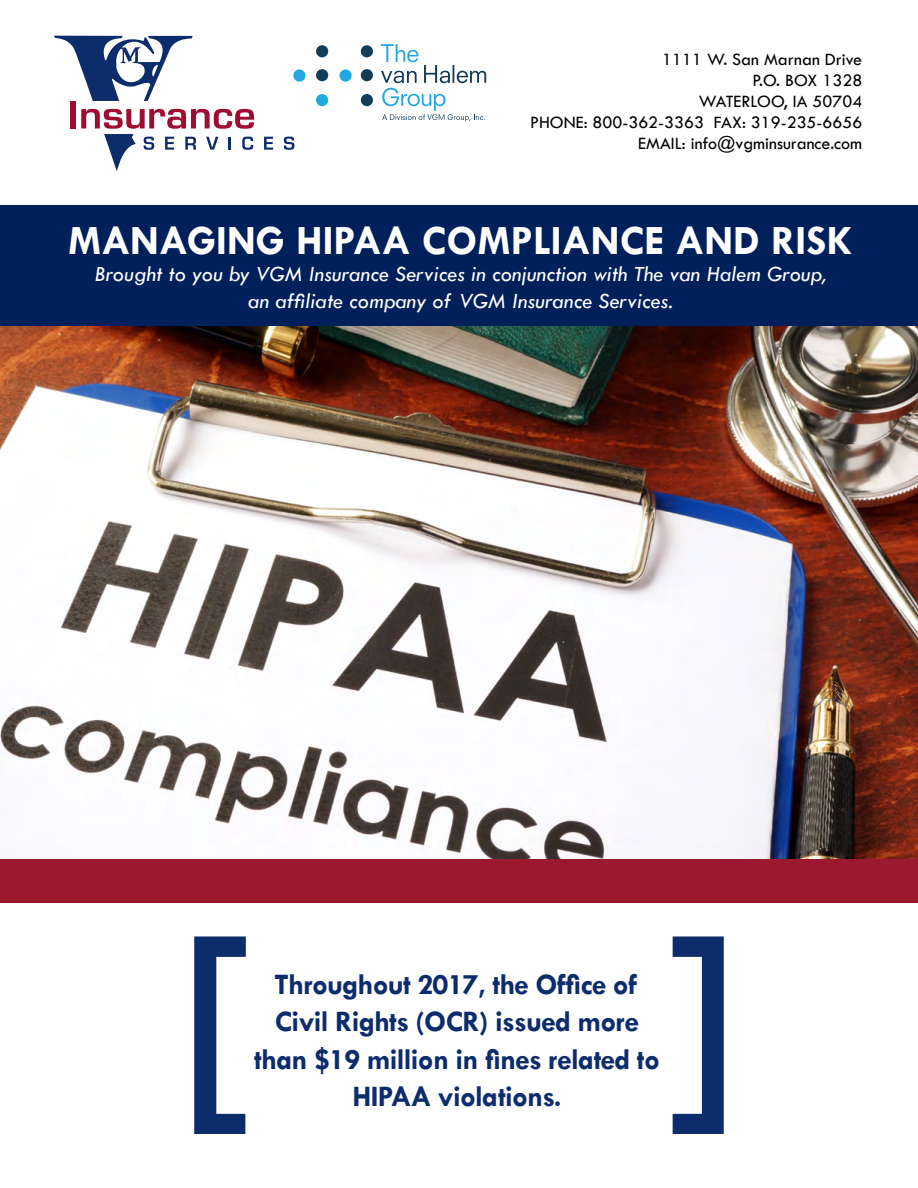
<style>
.page{position:relative;width:918px;height:1188px;background:#fff}
.page>*{position:absolute;margin:0;border:0;box-sizing:border-box;transform-origin:0 0}
.t1{font:700 42px "Tw Cen";color:#fff}
.t2{font:700 30px/37.5px "Tw Cen";letter-spacing:-.025em;color:#0d2c6c;text-align:center}
.t3{font:italic 22.5px/27px "Tw Cen";color:#fff;text-align:center}
.t4{font:18px/21px "Tw Cen";color:#000;text-align:right}
</style>
<div class="page">
<img style="left:0;top:326px;width:918px;height:534px">
<svg style="left:54px;top:36px;width:139px;height:65px"></svg>
<svg style="left:264px;top:137px;width:9px;height:13px"></svg>
<svg style="left:284px;top:137px;width:10px;height:13px"></svg>
<div style="left:71px;top:101px;width:5px;height:27px;background:#a00c30"></div>
<svg style="left:81px;top:109px;width:173px;height:62px"></svg>
<div style="left:0;top:860px;width:918px;height:43px;background:#9b192f"></div>
<div style="left:0;top:205px;width:918px;height:121px;background:#00205c"></div>
<svg style="left:194px;top:936px;width:52px;height:198px"></svg>
<svg style="left:673px;top:936px;width:51px;height:198px"></svg>
<div style="left:293px;top:69px;width:12px;height:13px;background:#22a8e0;border-radius:50%"></div>
<div style="left:316px;top:94px;width:12px;height:12px;background:#22a8e0;border-radius:50%"></div>
<svg style="left:339px;top:69px;width:13px;height:13px"></svg>
<div style="left:316px;top:69px;width:12px;height:12px;background:#133c57;border-radius:50%"></div>
<div style="left:316px;top:45px;width:12px;height:12px;background:#133c57;border-radius:50%"></div>
<div style="left:361px;top:94px;width:12px;height:12px;background:#133c57;border-radius:50%"></div>
<div style="left:361px;top:69px;width:12px;height:12px;background:#133c57;border-radius:50%"></div>
<div style="left:361px;top:45px;width:12px;height:12px;background:#133c57;border-radius:50%"></div>
<svg style="left:381px;top:44px;width:105px;height:78px"></svg>
<p class="t4" style="left:530px;top:49px;width:334px">1111 W. San Marnan Drive<br>P.O. BOX 1328<br>WATERLOO, IA 50704<br>PHONE: 800-362-3363 FAX: 319-235-6656<br>EMAIL: info@vgminsurance.com</p>
<h1 class="t1" style="left:68px;top:216px;width:787px">MANAGING HIPAA COMPLIANCE AND RISK</h1>
<p class="t3" style="left:94px;top:260px;width:734px">Brought to you by VGM Insurance Services in conjunction with The van Halem Group, an affiliate company of VGM Insurance Services.</p>
<h2 class="t2" style="left:254px;top:965px;width:407px">Throughout 2017, the Office of<br>Civil Rights (OCR) issued more than $19 million in fines related to<br>HIPAA violations.</h2>
</div>
